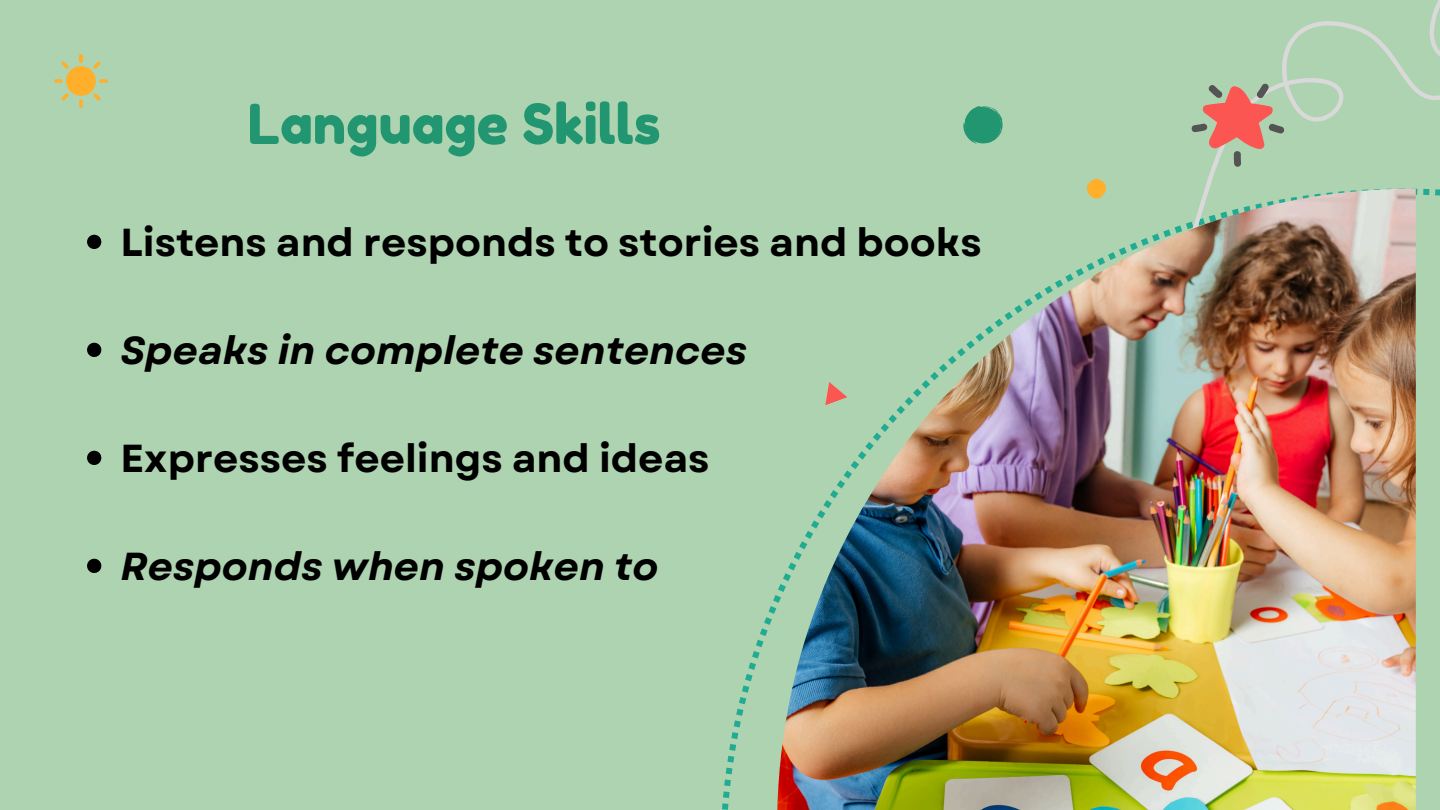
<style>
.page{position:relative;width:1440px;height:810px;background:#aed3b0}
.page>*{position:absolute;margin:0;border:0;box-sizing:border-box;transform-origin:0 0}
.t1{font:55px "Fredoka One";color:#219671}
.t2{font:700 39px "Garet";color:#000}
.t3{font:italic 700 39px "Garet";color:#000}
</style>
<div class="page">
<svg style="left:1205px;top:0;width:235px;height:196px"></svg>
<img style="left:777px;top:189px;width:639px;height:621px">
<svg style="left:1191px;top:83px;width:94px;height:84px"></svg>
<svg style="left:963px;top:106px;width:40px;height:38px"></svg>
<svg style="left:1083px;top:178px;width:27px;height:24px"></svg>
<svg style="left:825px;top:382px;width:23px;height:24px"></svg>
<svg style="left:54px;top:54px;width:54px;height:54px"></svg>
<svg style="left:87px;top:235px;width:14px;height:14px"></svg>
<svg style="left:87px;top:343px;width:14px;height:14px"></svg>
<svg style="left:87px;top:451px;width:14px;height:14px"></svg>
<svg style="left:87px;top:559px;width:14px;height:14px"></svg>
<p class="t1" style="left:248px;top:90px;width:414px">Language Skills</p>
<p class="t2" style="left:120px;top:214px;width:863px">Listens and responds to stories and books</p>
<h1 class="t3" style="left:120px;top:322px;width:628px">Speaks in complete sentences</h1>
<p class="t2" style="left:120px;top:430px;width:591px">Expresses feelings and ideas</p>
<p class="t3" style="left:120px;top:538px;width:540px">Responds when spoken to</p>
</div>
